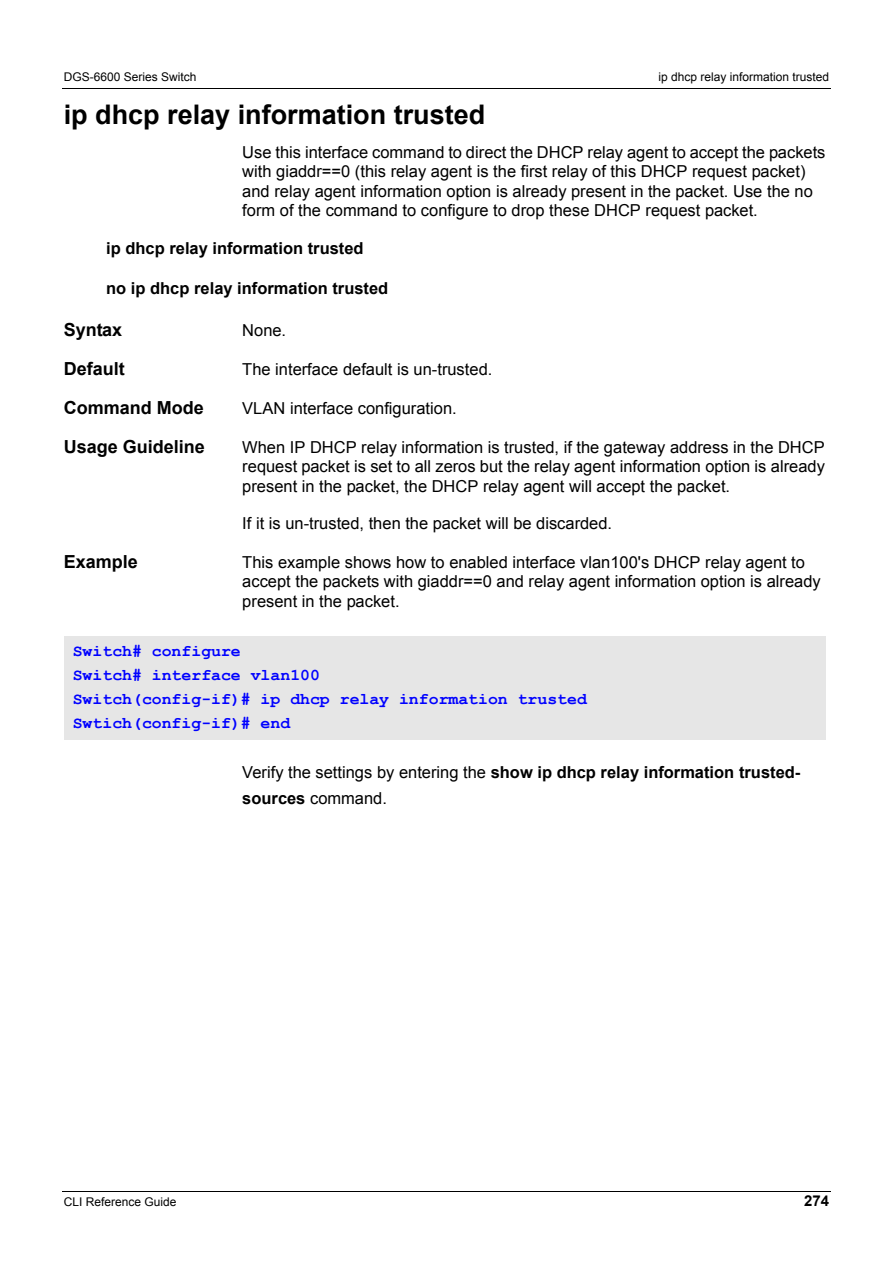
<style>
.page{position:relative;width:893px;height:1263px;background:#fff}
.page>*{position:absolute;margin:0;border:0;box-sizing:border-box;transform-origin:0 0}
.t1{font:700 27px "Arial";color:#000}
.t2{font:700 18px "Arial";color:#000}
.t3{font:16.5px/19.5px "Arial";color:#000}
.t4{font:700 16.5px/26.4px "Arial";color:#000}
.t5{font:700 16.5px/24px "Courier New";color:#00f}
.t6{font:700 15px "Arial";color:#000}
.t7{font:12px "Arial";color:#000}
.s1{font-weight:400}
</style>
<div class="page">
<hr style="left:62px;top:88px;width:769px;height:1px;background:#000">
<hr style="left:62px;top:1191px;width:769px;height:1px;background:#000">
<div style="left:64px;top:636px;width:761px;height:104px;background:#e6e6e6"></div>
<p class="t7" style="left:64px;top:70px;width:134px">DGS-6600 Series Switch</p>
<p class="t7" style="left:658px;top:70px;width:172px">ip dhcp relay information trusted</p>
<h1 class="t1" style="left:64px;top:100px;width:423px">ip dhcp relay information trusted</h1>
<p class="t3" style="left:242px;top:142px;width:584px">Use this interface command to direct the DHCP relay agent to accept the packets with giaddr==0 (this relay agent is the first relay of this DHCP request packet) and relay agent information option is already present in the packet. Use the no form of the command to configure to drop these DHCP request packet.</p>
<p class="t4" style="left:106px;top:235px;width:259px">ip dhcp relay information trusted</p>
<p class="t4" style="left:106px;top:275px;width:284px">no ip dhcp relay information trusted</p>
<p class="t2" style="left:64px;top:319px;width:60px">Syntax</p>
<p class="t3" style="left:242px;top:320px;width:45px">None.</p>
<p class="t2" style="left:64px;top:358px;width:62px">Default</p>
<p class="t3" style="left:242px;top:359px;width:251px">The interface default is un-trusted.</p>
<p class="t2" style="left:64px;top:397px;width:141px">Command Mode</p>
<p class="t3" style="left:242px;top:398px;width:216px">VLAN interface configuration.</p>
<p class="t2" style="left:64px;top:436px;width:143px">Usage Guideline</p>
<p class="t3" style="left:242px;top:437px;width:584px;text-align:justify">When IP DHCP relay information is trusted, if the gateway address in the DHCP request packet is set to all zeros but the relay agent information option is already present in the packet, the DHCP relay agent will accept the packet.</p>
<p class="t3" style="left:242px;top:514px;width:371px">If it is un-trusted, then the packet will be discarded.</p>
<p class="t2" style="left:64px;top:551px;width:75px">Example</p>
<p class="t3" style="left:242px;top:552px;width:580px">This example shows how to enabled interface vlan100's DHCP relay agent to accept the packets with giaddr==0 and relay agent information option is already present in the packet.</p>
<p class="t5" style="left:73px;top:640px;width:516px">Switch# configure<br>Switch# interface vlan100<br>Switch(config-if)# ip dhcp relay information trusted<br>Swtich(config-if)# end</p>
<p class="t4" style="left:242px;top:759px;width:559px"><span class="s1">Verify the settings by entering the</span> show ip dhcp relay information trusted&shy;sources <span class="s1">command.</span></p>
<p class="t7" style="left:64px;top:1195px;width:114px">CLI Reference Guide</p>
<p class="t6" style="left:804px;top:1192px;width:26px">274</p>
</div>
